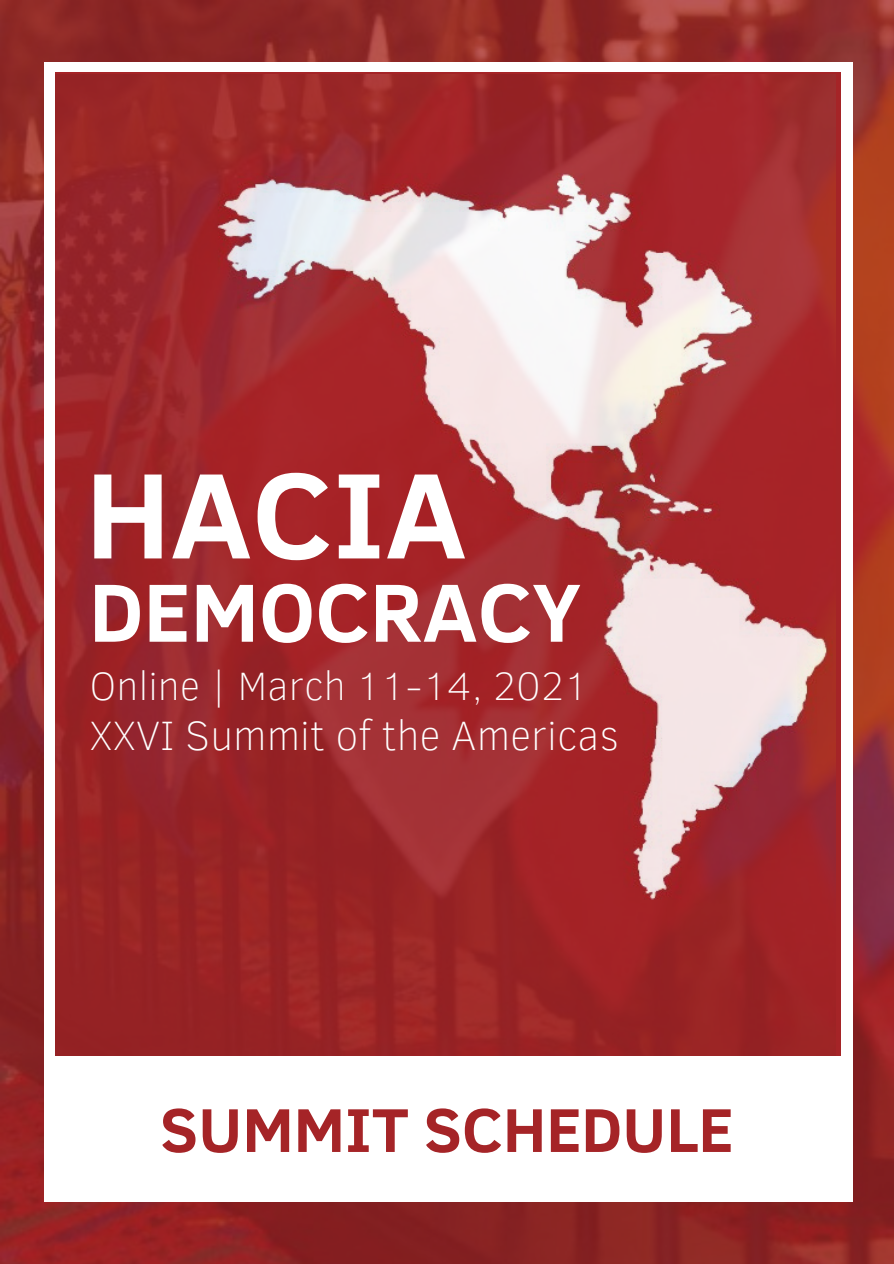
<style>
.page{position:relative;width:894px;height:1264px;background:#fff}
.page>*{position:absolute;margin:0;border:0;box-sizing:border-box;transform-origin:0 0}
.t1{font:700 124.05px "Clear Sans";color:#fff}
.t2{font:700 84px "Clear Sans";color:#fff}
.t3{font:700 63px "Clear Sans";color:#a52427}
.t4{font:100 42px "Clear Sans";color:#fff}
.t5{font:100 40.5px "Clear Sans";color:#fff}
</style>
<div class="page">
<img style="left:0;top:0;width:893px;height:1263px">
<div style="left:44px;top:62px;width:807px;height:1139px;background:#fff"></div>
<img style="left:56px;top:74px;width:779px;height:982px">
<p class="t1" style="left:85px;top:425px;width:382px">HACIA</p>
<p class="t2" style="left:89px;top:551px;width:493px">DEMOCRACY</p>
<p class="t5" style="left:89px;top:656px;width:500px">Online | March 11-14, 2021</p>
<p class="t4" style="left:89px;top:705px;width:531px">XXVI Summit of the Americas</p>
<p class="t3" style="left:160px;top:1084px;width:575px">SUMMIT SCHEDULE</p>
</div>
